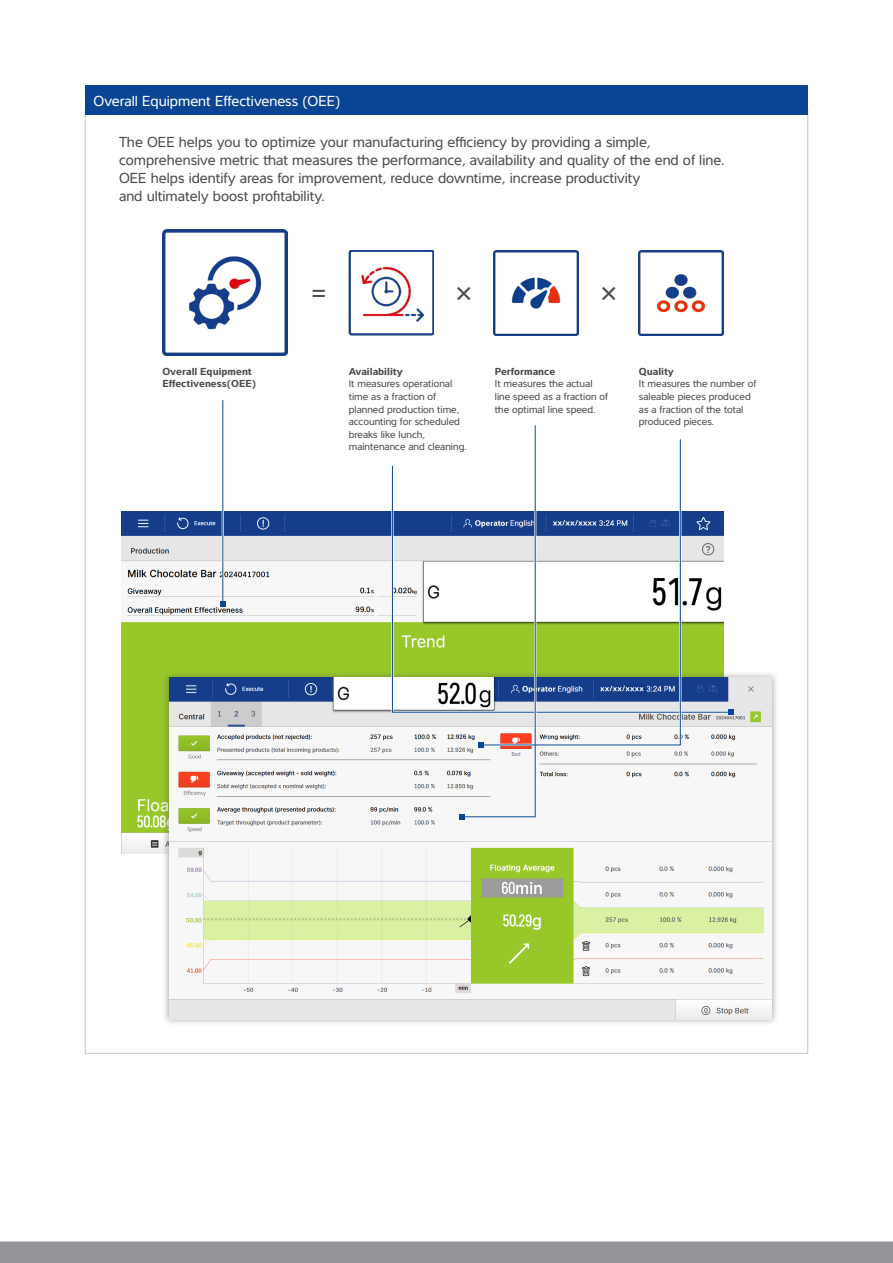
<style>
.page{position:relative;width:893px;height:1263px;background:#fff}
.page>*{position:absolute;margin:0;border:0;box-sizing:border-box;transform-origin:0 0}
.t1{font:500 27px "Interval Pro";color:#4b4c4d}
.t2{font:15px/18px "Interval Pro";color:#4b4c4d}
.t3{font:15px "Interval Pro";color:#fff}
.t4{font:10.5px/12.6px "Interval Pro";color:#4b4c4d}
.t5{font:700 10.5px/12.6px "Interval Pro";color:#4b4c4d}
</style>
<div class="page">
<div style="left:0;top:1241px;width:893px;height:22px;background:#939598"></div>
<div style="left:85px;top:85px;width:723px;height:30px;background:#094594"></div>
<img style="left:349px;top:250px;width:85px;height:85px">
<img style="left:494px;top:250px;width:85px;height:85px">
<img style="left:639px;top:250px;width:85px;height:85px">
<img style="left:162px;top:230px;width:126px;height:125px">
<img style="left:121px;top:511px;width:269px;height:343px">
<div style="left:162px;top:671px;width:617px;height:355px;background:#4b4c4d;opacity:.5"></div>
<img style="left:169px;top:678px;width:603px;height:341px">
<hr style="left:222px;top:400px;width:2px;height:207px;background:#fff">
<hr style="left:222px;top:400px;width:1px;height:204px;background:#094594">
<svg style="left:220px;top:602px;width:5px;height:5px"></svg>
<svg style="left:392px;top:465px;width:340px;height:248px"></svg>
<svg style="left:728px;top:710px;width:5px;height:5px"></svg>
<svg style="left:537px;top:439px;width:144px;height:307px"></svg>
<svg style="left:457px;top:425px;width:80px;height:394px"></svg>
<p class="t3" style="left:94px;top:89px;width:248px">Overall Equipment Effectiveness (OEE)</p>
<p class="t2" style="left:119px;top:133px;width:607px">The OEE helps you to optimize your manufacturing efficiency by providing a simple, comprehensive metric that measures the performance, availability and quality of the end of line.</p>
<p class="t2" style="left:119px;top:169px;width:523px">OEE helps identify areas for improvement, reduce downtime, increase productivity and ultimately boost profitability.</p>
<p class="t1" style="left:311px;top:272px;width:16px">=</p>
<p class="t1" style="left:456px;top:272px;width:17px">×</p>
<p class="t1" style="left:601px;top:272px;width:17px">×</p>
<p class="t5" style="left:162px;top:364px;width:95px">Overall Equipment<br>Effectiveness(OEE)</p>
<p class="t5" style="left:349px;top:364px;width:56px">Availability</p>
<p class="t4" style="left:349px;top:377px;width:119px">It measures operational time as a fraction of planned production time, accounting for scheduled breaks like lunch, maintenance and cleaning.</p>
<p class="t5" style="left:495px;top:364px;width:62px">Performance</p>
<p class="t4" style="left:495px;top:377px;width:115px">It measures the actual line speed as a fraction of the optimal line speed.</p>
<p class="t5" style="left:639px;top:364px;width:37px">Quality</p>
<p class="t4" style="left:639px;top:377px;width:119px">It measures the number of saleable pieces produced as a fraction of the total produced pieces.</p>
</div>
